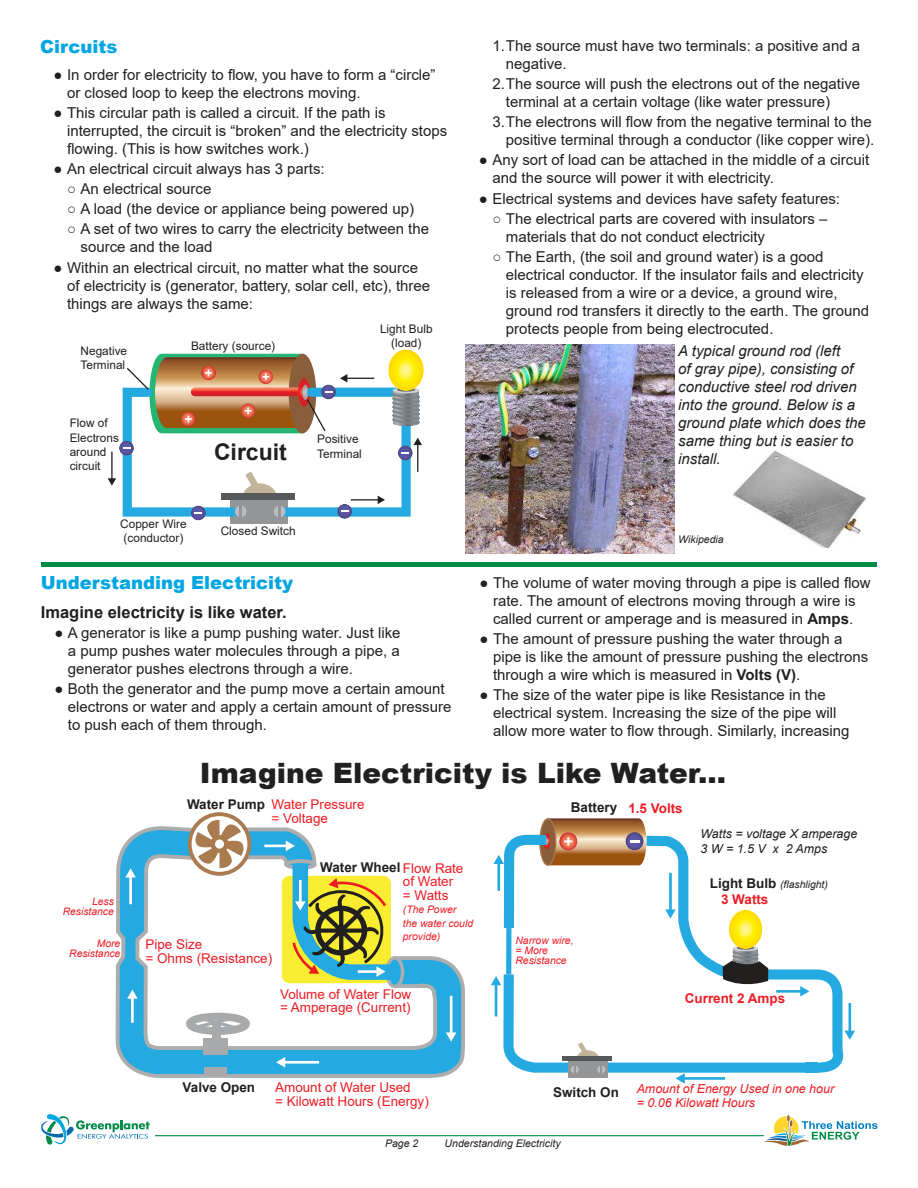
<style>
.page{position:relative;width:918px;height:1188px;background:#fff}
.page>*{position:absolute;margin:0;border:0;box-sizing:border-box;transform-origin:0 0}
.t1{font:900 28.05px "Arial";color:#221f1f}
.t2{font:700 22.95px "Arial";color:#221f1f}
.t3{font:900 18px "Arial";color:#00a5e1}
.t4{font:700 16.5px "Arial";color:#221f1f}
.t5{font:15px/18px "Arial";color:#221f1f}
.t6{font:italic 15px/18px "Arial";color:#221f1f}
.t7{font:13.5px/13.5px "Arial";color:#ed1c24}
.t8{font:700 13.5px "Arial";color:#221f1f}
.t9{font:700 13.5px "Arial";color:#ed1c24}
.t10{font:italic 12.45px/13.5px "Arial";color:#ed1c24}
.t11{font:italic 12.45px/14.9px "Arial";color:#221f1f}
.t12{font:11.85px/14.2px "Arial";color:#221f1f}
.t13{font:italic 10.5px "Arial";color:#221f1f}
.t14{font:italic 10.35px/10.1px "Arial";color:#ed1c24;text-align:right}
.t15{font:italic 10.35px "Arial";color:#221f1f}
.s1{font-weight:700}
.s2{font-weight:400;color:#ed1c24}
.s3{font-weight:700;font-style:normal;font-size:13.5px}
</style>
<div class="page">
<hr style="left:41px;top:1135px;width:837px;height:1px;background:#008b46">
<div style="left:41px;top:1113px;width:114px;height:34px;background:#fff"></div>
<svg style="left:41px;top:1114px;width:109px;height:31px"></svg>
<div style="left:764px;top:1113px;width:114px;height:34px;background:#fff"></div>
<svg style="left:764px;top:1115px;width:113px;height:31px"></svg>
<div style="left:231px;top:499px;width:57px;height:25px;background:#939597"></div>
<img style="left:395px;top:349px;width:29px;height:30px">
<svg style="left:108px;top:354px;width:314px;height:167px"></svg>
<img style="left:466px;top:345px;width:209px;height:209px">
<img style="left:734px;top:450px;width:132px;height:97px">
<img style="left:556px;top:818px;width:90px;height:12px">
<svg style="left:115px;top:824px;width:350px;height:254px"></svg>
<svg style="left:190px;top:814px;width:59px;height:60px"></svg>
<div style="left:188px;top:812px;width:63px;height:64px;border:4px solid #a97b4f;border-radius:50%"></div>
<svg style="left:498px;top:830px;width:350px;height:248px"></svg>
<svg style="left:733px;top:946px;width:25px;height:5px"></svg>
<img style="left:729px;top:910px;width:33px;height:39px">
<svg style="left:576px;top:1050px;width:24px;height:20px"></svg>
<div style="left:568px;top:1061px;width:39px;height:17px;background:#939597"></div>
<hr style="left:562px;top:1057px;width:50px;height:4px;background:#57585a">
<div style="left:571px;top:1065px;width:8px;height:8px;background:#bbbdbf;border-radius:50%"></div>
<svg style="left:574px;top:1042px;width:17px;height:31px"></svg>
<svg style="left:597px;top:1065px;width:8px;height:8px"></svg>
<div style="left:186px;top:1013px;width:64px;height:22px;border:8px solid #a7a9ab;border-radius:50%"></div>
<div style="left:212px;top:1023px;width:9px;height:24px;background:#a7a9ab"></div>
<svg style="left:193px;top:1014px;width:47px;height:18px"></svg>
<div style="left:204px;top:1038px;width:24px;height:16px;background:#a7a9ab"></div>
<div style="left:204px;top:1067px;width:23px;height:9px;background:#a7a9ab"></div>
<hr style="left:450px;top:996px;width:2px;height:38px;background:#fff">
<svg style="left:446px;top:1032px;width:10px;height:10px"></svg>
<hr style="left:284px;top:1061px;width:35px;height:3px;background:#fff">
<svg style="left:276px;top:1057px;width:9px;height:11px"></svg>
<hr style="left:131px;top:997px;width:3px;height:26px;background:#fff">
<svg style="left:127px;top:990px;width:11px;height:9px"></svg>
<hr style="left:129px;top:876px;width:3px;height:28px;background:#fff">
<svg style="left:125px;top:868px;width:11px;height:9px"></svg>
<svg style="left:195px;top:820px;width:217px;height:172px"></svg>
<hr style="left:669px;top:873px;width:3px;height:38px;background:#24a9e1">
<svg style="left:665px;top:909px;width:11px;height:10px"></svg>
<hr style="left:776px;top:990px;width:26px;height:3px;background:#24a9e1">
<svg style="left:800px;top:986px;width:9px;height:11px"></svg>
<hr style="left:849px;top:1003px;width:2px;height:29px;background:#24a9e1">
<svg style="left:845px;top:1031px;width:10px;height:9px"></svg>
<hr style="left:683px;top:1077px;width:42px;height:3px;background:#24a9e1">
<svg style="left:676px;top:1073px;width:9px;height:11px"></svg>
<hr style="left:495px;top:984px;width:2px;height:32px;background:#24a9e1">
<svg style="left:491px;top:976px;width:10px;height:9px"></svg>
<svg style="left:493px;top:818px;width:63px;height:120px"></svg>
<svg style="left:723px;top:950px;width:45px;height:39px"></svg>
<div style="left:41px;top:562px;width:836px;height:5px;background:#008b46"></div>
<p class="t3" style="left:40px;top:40px;width:79px">Circuits</p>
<p class="t5" style="left:67px;top:65px;width:370px;text-indent:-14px">● In order for electricity to flow, you have to form a “circle” or closed loop to keep the electrons moving.</p>
<p class="t5" style="left:67px;top:103px;width:382px;text-indent:-14px">● This circular path is called a circuit. If the path is interrupted, the circuit is “broken” and the electricity stops flowing. (This is how switches work.)</p>
<p class="t5" style="left:54px;top:160px;width:273px">● An electrical circuit always has 3 parts:</p>
<p class="t5" style="left:67px;top:180px;width:146px">○ An electrical source</p>
<p class="t5" style="left:67px;top:200px;width:349px">○ A load (the device or appliance being powered up)</p>
<p class="t5" style="left:81px;top:220px;width:350px;text-indent:-14px">○ A set of two wires to carry the electricity between the source and the load</p>
<p class="t5" style="left:67px;top:258px;width:365px;text-indent:-14px">● Within an electrical circuit, no matter what the source of electricity is (generator, battery, solar cell, etc), three things are always the same:</p>
<p class="t5" style="left:506px;top:38px;width:356px;text-indent:-14px">1. The source must have two terminals: a positive and a negative.</p>
<p class="t5" style="left:506px;top:76px;width:356px;text-indent:-14px">2. The source will push the electrons out of the negative terminal at a certain voltage (like water pressure)</p>
<p class="t5" style="left:492px;top:114px;width:383px;text-align:right">3. The electrons will flow from the negative terminal to the positive terminal through a conductor (like copper wire).</p>
<p class="t5" style="left:492px;top:151px;width:378px;text-indent:-14px">● Any sort of load can be attached in the middle of a circuit and the source will power it with electricity.</p>
<p class="t5" style="left:479px;top:189px;width:363px">● Electrical systems and devices have safety features:</p>
<p class="t5" style="left:506px;top:209px;width:323px;text-indent:-14px">○ The electrical parts are covered with insulators – materials that do not conduct electricity</p>
<p class="t5" style="left:506px;top:248px;width:365px;text-indent:-14px">○ The Earth, (the soil and ground water) is a good electrical conductor. If the insulator fails and electricity is released from a wire or a device, a ground wire, ground rod transfers it directly to the earth. The ground</p>
<p class="t12" style="left:81px;top:345px;width:48px">Negative<br>Terminal</p>
<p class="t12" style="left:70px;top:417px;width:51px">Flow of<br>Electrons around circuit</p>
<p class="t12" style="left:380px;top:323px;width:54px">Light Bulb</p>
<p class="t5" style="left:506px;top:321px;width:269px">protects people from being electrocuted.</p>
<p class="t12" style="left:191px;top:340px;width:86px">Battery (source)</p>
<p class="t12" style="left:391px;top:337px;width:32px">(load)</p>
<p class="t6" style="left:678px;top:343px;width:189px">A typical ground rod (left<br>of gray pipe), consisting of conductive steel rod driven into the ground. Below is a ground plate which does the same thing but is easier to install.</p>
<p class="t12" style="left:317px;top:433px;width:43px">Positive</p>
<h2 class="t2" style="left:214px;top:439px;width:74px">Circuit</h2>
<p class="t12" style="left:317px;top:447px;width:46px">Terminal</p>
<p class="t12" style="left:120px;top:518px;width:68px">Copper Wire (conductor)</p>
<p class="t12" style="left:221px;top:525px;width:76px">Closed Switch</p>
<p class="t3" style="left:41px;top:576px;width:254px">Understanding Electricity</p>
<p class="t4" style="left:41px;top:606px;width:247px">Imagine electricity is like water.</p>
<p class="t5" style="left:68px;top:624px;width:334px;text-align:justify;text-indent:-14px">● A generator is like a pump pushing water. Just like a pump pushes water molecules through a pipe, a generator pushes electrons through a wire.</p>
<p class="t5" style="left:68px;top:680px;width:385px;text-indent:-14px">● Both the generator and the pump move a certain amount electrons or water and apply a certain amount of pressure to push each of them through.</p>
<p class="t13" style="left:678px;top:535px;width:47px">Wikipedia</p>
<p class="t5" style="left:480px;top:573px;width:393px;text-align:center">● The volume of water moving through a pipe is called flow rate. The amount of electrons moving through a wire is called current or amperage and is measured in <span class="s1">Amps</span>.</p>
<p class="t5" style="left:493px;top:629px;width:377px;text-indent:-14px">● The amount of pressure pushing the water through a pipe is like the amount of pressure pushing the electrons through a wire which is measured in <span class="s1">Volts (V)</span>.</p>
<p class="t5" style="left:493px;top:685px;width:358px;text-indent:-14px">● The size of the water pipe is like Resistance in the electrical system. Increasing the size of the pipe will allow more water to flow through. Similarly, increasing</p>
<h1 class="t1" style="left:200px;top:763px;width:528px">Imagine Electricity is Like Water...</h1>
<p class="t9" style="left:628px;top:803px;width:56px">1.5 Volts</p>
<p class="t11" style="left:700px;top:828px;width:158px">Watts = voltage X amperage<br>3 W = 1.5 V x 2 Amps</p>
<p class="t8" style="left:187px;top:799px;width:80px">Water Pump</p>
<p class="t8" style="left:571px;top:802px;width:48px">Battery</p>
<p class="t7" style="left:272px;top:799px;width:94px">Water Pressure = Voltage</p>
<p class="t14" style="left:63px;top:897px;width:53px">Less<br>Resistance</p>
<p class="t14" style="left:69px;top:939px;width:53px">More<br>Resistance</p>
<p class="t7" style="left:145px;top:939px;width:128px">Pipe Size<br>= Ohms (Resistance)</p>
<p class="t8" style="left:320px;top:862px;width:145px">Water Wheel <span class="s2">Flow Rate</span></p>
<p class="t7" style="left:403px;top:876px;width:52px">of Water = Watts</p>
<p class="t14" style="left:403px;top:904px;width:72px;line-height:13.5px;text-align:left">(The Power the water could provide)</p>
<p class="t7" style="left:280px;top:989px;width:133px">Volume of Water Flow = Amperage (Current)</p>
<p class="t14" style="left:516px;top:936px;width:60px;text-align:left">Narrow wire, = More<br>Resistance</p>
<p class="t15" style="left:710px;top:880px;width:120px"><span class="s3">Light Bulb</span> (flashlight)</p>
<p class="t9" style="left:721px;top:894px;width:49px">3 Watts</p>
<p class="t9" style="left:685px;top:993px;width:102px">Current 2 Amps</p>
<p class="t8" style="left:183px;top:1083px;width:74px">Valve Open</p>
<p class="t8" style="left:553px;top:1087px;width:67px">Switch On</p>
<p class="t7" style="left:275px;top:1082px;width:155px">Amount of Water Used<br>= Kilowatt Hours (Energy)</p>
<p class="t13" style="left:385px;top:1139px;width:35px">Page 2</p>
<p class="t13" style="left:445px;top:1139px;width:118px">Understanding Electricity</p>
<p class="t10" style="left:637px;top:1083px;width:199px">Amount of Energy Used in one hour = 0.06 Kilowatt Hours</p>
</div>
